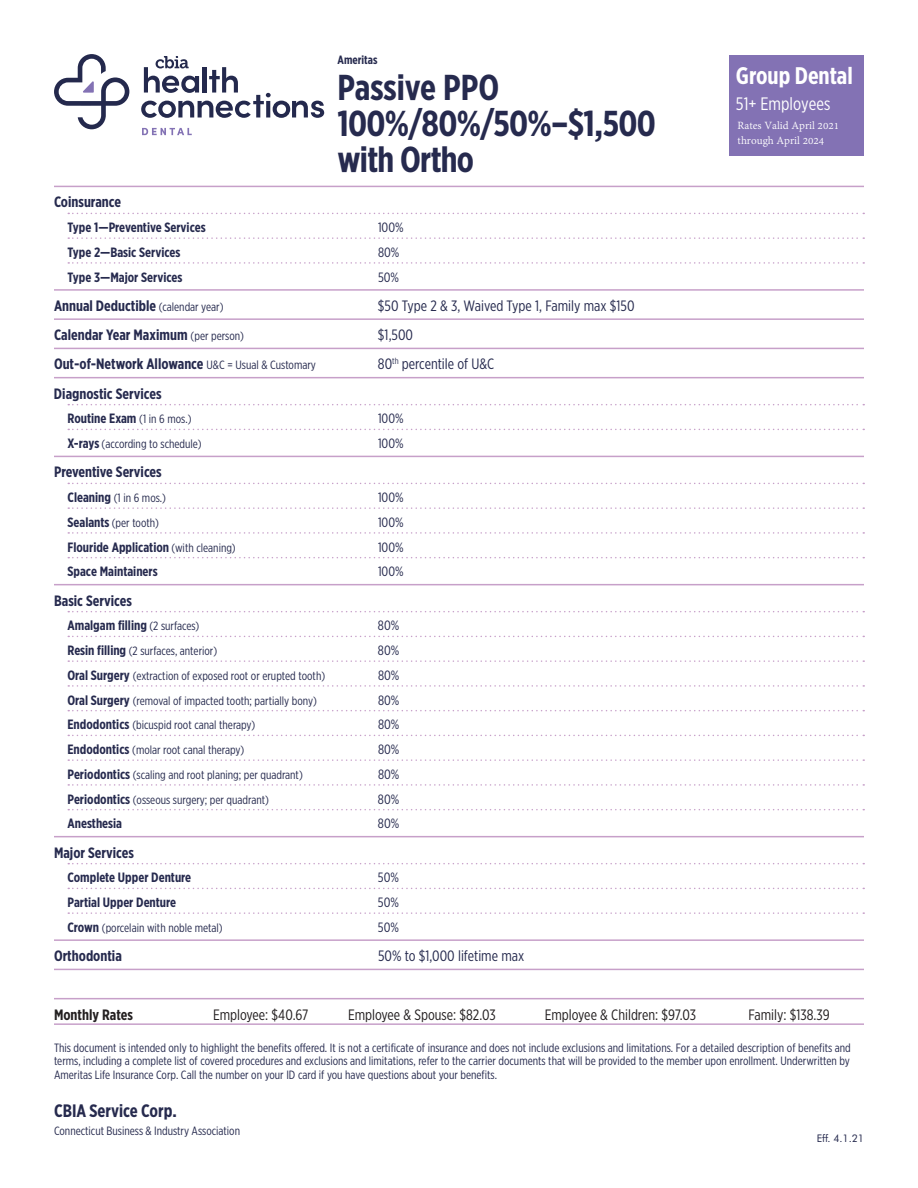
<style>
.page{position:relative;width:918px;height:1188px;background:#fff}
.page>*{position:absolute;margin:0;border:0;box-sizing:border-box;transform-origin:0 0}
.t1{font:700 36px/36px "Gotham X Narrow";letter-spacing:-.02em;color:#262a4e}
.t2{font:700 36px "Gotham X Narrow";color:#262a4e}
.t3{font:700 24px "Gotham X Narrow";color:#fff}
.t4{font:700 18px "Gotham X Narrow";color:#262a4e}
.t5{font:18px "Gotham X Narrow";color:#fff}
.Benefit_title{font:700 15px "Gotham X Narrow";color:#262a4e}
.Benefit_title-2{font:15px "Gotham X Narrow";color:#262a4e}
.Benefit_title-3{font:15px "Gotham X Narrow";color:#231f20}
.Benefit_title-4{font:700 15px "Gotham X Narrow";color:#231f20}
.Benefit_subcategory{font:700 13.5px "Gotham X Narrow";color:#262a4e}
.Benefit_subcategory-2{font:13.5px "Gotham X Narrow";color:#262a4e}
.Benefit_title-5{font:12px/13.5px "Gotham X Narrow";color:#262a4e;text-align:justify}
.Benefit_subcategory-3{font:12px "Gotham X Narrow";color:#262a4e}
.t6{font:12px/15px "Adobe Devanagari";color:#fff}
.t7{font:700 12px "Gotham X Narrow";color:#262a4e}
.t8{font:10.5px "Futura BT";color:#262a4e}
.s1{font-weight:400;font-size:12px}
.s2{font-weight:700;font-size:13.5px}
</style>
<div class="page">
<div style="left:729px;top:55px;width:135px;height:101px;background:#8372b4"></div>
<svg style="left:54px;top:54px;width:75px;height:75px"></svg>
<svg style="left:141px;top:56px;width:183px;height:62px"></svg>
<svg style="left:142px;top:128px;width:50px;height:7px"></svg>
<hr style="left:54px;top:186px;width:810px;height:1px;background:#c7a0c9">
<svg style="left:68px;top:213px;width:796px;height:1px"></svg>
<svg style="left:68px;top:237px;width:796px;height:2px"></svg>
<svg style="left:68px;top:262px;width:796px;height:2px"></svg>
<hr style="left:54px;top:289px;width:810px;height:2px;background:#c7a0c9">
<hr style="left:54px;top:318px;width:810px;height:2px;background:#c7a0c9">
<hr style="left:54px;top:348px;width:810px;height:1px;background:#c7a0c9">
<hr style="left:54px;top:377px;width:810px;height:1px;background:#c7a0c9">
<svg style="left:68px;top:404px;width:796px;height:1px"></svg>
<svg style="left:68px;top:429px;width:796px;height:1px"></svg>
<hr style="left:54px;top:456px;width:810px;height:1px;background:#c7a0c9">
<svg style="left:68px;top:483px;width:796px;height:1px"></svg>
<svg style="left:68px;top:507px;width:796px;height:2px"></svg>
<svg style="left:68px;top:532px;width:796px;height:2px"></svg>
<svg style="left:68px;top:557px;width:796px;height:1px"></svg>
<hr style="left:54px;top:584px;width:810px;height:1px;background:#c7a0c9">
<svg style="left:68px;top:611px;width:796px;height:1px"></svg>
<svg style="left:68px;top:636px;width:796px;height:1px"></svg>
<svg style="left:68px;top:660px;width:796px;height:2px"></svg>
<svg style="left:68px;top:685px;width:796px;height:2px"></svg>
<svg style="left:68px;top:710px;width:796px;height:1px"></svg>
<svg style="left:68px;top:735px;width:796px;height:1px"></svg>
<svg style="left:68px;top:759px;width:796px;height:2px"></svg>
<svg style="left:68px;top:784px;width:796px;height:2px"></svg>
<svg style="left:68px;top:809px;width:796px;height:1px"></svg>
<hr style="left:54px;top:836px;width:810px;height:1px;background:#c7a0c9">
<svg style="left:68px;top:863px;width:796px;height:1px"></svg>
<svg style="left:68px;top:888px;width:796px;height:1px"></svg>
<svg style="left:68px;top:912px;width:796px;height:2px"></svg>
<hr style="left:54px;top:939px;width:810px;height:2px;background:#c7a0c9">
<hr style="left:54px;top:969px;width:810px;height:1px;background:#c7a0c9">
<hr style="left:54px;top:998px;width:810px;height:1px;background:#c7a0c9">
<hr style="left:54px;top:1023px;width:810px;height:2px;background:#c7a0c9">
<p class="t7" style="left:338px;top:52px;width:41px">Ameritas</p>
<p class="t2" style="left:338px;top:65px;width:163px">Passive PPO</p>
<p class="t1" style="left:338px;top:105px;width:320px">100%/80%/50%–$1,500 with Ortho</p>
<p class="Benefit_title" style="left:54px;top:193px;width:69px">Coinsurance</p>
<p class="Benefit_subcategory" style="left:68px;top:219px;width:140px">Type 1—Preventive Services</p>
<p class="Benefit_subcategory-2" style="left:378px;top:219px;width:27px">100%</p>
<p class="Benefit_subcategory" style="left:68px;top:244px;width:114px">Type 2—Basic Services</p>
<p class="Benefit_subcategory-2" style="left:378px;top:244px;width:23px">80%</p>
<p class="Benefit_subcategory" style="left:68px;top:269px;width:116px">Type 3—Major Services</p>
<p class="Benefit_subcategory-2" style="left:378px;top:269px;width:23px">50%</p>
<p class="Benefit_title" style="left:54px;top:296px;width:171px">Annual Deductible <span class="s1">(calendar year)</span></p>
<p class="Benefit_title-2" style="left:378px;top:297px;width:258px">$50 Type 2 &amp; 3, Waived Type 1, Family max $150</p>
<p class="Benefit_title" style="left:54px;top:326px;width:192px">Calendar Year Maximum <span class="s1">(per person)</span></p>
<p class="Benefit_title-2" style="left:378px;top:326px;width:37px">$1,500</p>
<p class="Benefit_title" style="left:54px;top:355px;width:263px">Out-of-Network Allowance <span class="s1">U&amp;C = Usual &amp; Customary</span></p>
<p class="Benefit_title-2" style="left:378px;top:355px;width:118px">80<sup>th</sup> percentile of U&amp;C</p>
<p class="Benefit_title" style="left:54px;top:384px;width:109px">Diagnostic Services</p>
<p class="Benefit_subcategory" style="left:68px;top:410px;width:126px">Routine Exam <span class="s1">(1 in 6 mos.)</span></p>
<p class="Benefit_subcategory-2" style="left:378px;top:411px;width:27px">100%</p>
<p class="Benefit_subcategory-3" style="left:67px;top:437px;width:136px"><span class="s2">X-rays</span> (according to schedule)</p>
<p class="Benefit_subcategory-2" style="left:378px;top:435px;width:27px">100%</p>
<p class="Benefit_title" style="left:54px;top:463px;width:109px">Preventive Services</p>
<p class="Benefit_subcategory-3" style="left:67px;top:491px;width:100px"><span class="s2">Cleaning</span> (1 in 6 mos.)</p>
<p class="Benefit_subcategory-2" style="left:378px;top:489px;width:27px">100%</p>
<p class="Benefit_subcategory-3" style="left:67px;top:516px;width:93px"><span class="s2">Sealants</span> (per tooth)</p>
<p class="Benefit_subcategory-2" style="left:378px;top:514px;width:27px">100%</p>
<p class="Benefit_subcategory" style="left:68px;top:539px;width:170px">Flouride Application <span class="s1">(with cleaning)</span></p>
<p class="Benefit_subcategory-2" style="left:378px;top:539px;width:27px">100%</p>
<p class="Benefit_subcategory" style="left:68px;top:563px;width:92px">Space Maintainers</p>
<p class="Benefit_subcategory-2" style="left:378px;top:564px;width:27px">100%</p>
<p class="Benefit_title" style="left:54px;top:591px;width:79px">Basic Services</p>
<p class="Benefit_subcategory" style="left:68px;top:617px;width:133px">Amalgam filling <span class="s1">(2 surfaces)</span></p>
<p class="Benefit_subcategory-2" style="left:378px;top:618px;width:23px">80%</p>
<p class="Benefit_subcategory-3" style="left:68px;top:644px;width:151px"><span class="s2">Resin filling</span> (2 surfaces, anterior)</p>
<p class="Benefit_subcategory-2" style="left:378px;top:642px;width:23px">80%</p>
<p class="Benefit_subcategory-3" style="left:68px;top:669px;width:259px"><span class="s2">Oral Surgery</span> (extraction of exposed root or erupted tooth)</p>
<p class="Benefit_subcategory-2" style="left:378px;top:667px;width:23px">80%</p>
<p class="Benefit_subcategory-3" style="left:68px;top:693px;width:251px"><span class="s2">Oral Surgery</span> (removal of impacted tooth; partially bony)</p>
<p class="Benefit_subcategory-2" style="left:378px;top:692px;width:23px">80%</p>
<p class="Benefit_subcategory-3" style="left:68px;top:718px;width:189px"><span class="s2">Endodontics</span> (bicuspid root canal therapy)</p>
<p class="Benefit_subcategory-2" style="left:378px;top:717px;width:23px">80%</p>
<p class="Benefit_subcategory-3" style="left:67px;top:743px;width:178px"><span class="s2">Endodontics</span> (molar root canal therapy)</p>
<p class="Benefit_subcategory-2" style="left:378px;top:741px;width:23px">80%</p>
<p class="Benefit_subcategory-3" style="left:68px;top:768px;width:237px"><span class="s2">Periodontics</span> (scaling and root planing; per quadrant)</p>
<p class="Benefit_subcategory-2" style="left:378px;top:766px;width:23px">80%</p>
<p class="Benefit_subcategory-3" style="left:68px;top:792px;width:203px"><span class="s2">Periodontics</span> (osseous surgery; per quadrant)</p>
<p class="Benefit_subcategory-2" style="left:378px;top:791px;width:23px">80%</p>
<p class="Benefit_subcategory" style="left:68px;top:815px;width:56px">Anesthesia</p>
<p class="Benefit_subcategory-2" style="left:378px;top:816px;width:23px">80%</p>
<p class="Benefit_title" style="left:54px;top:843px;width:81px">Major Services</p>
<p class="Benefit_subcategory" style="left:68px;top:869px;width:125px">Complete Upper Denture</p>
<p class="Benefit_subcategory-2" style="left:378px;top:870px;width:23px">50%</p>
<p class="Benefit_subcategory" style="left:68px;top:894px;width:110px">Partial Upper Denture</p>
<p class="Benefit_subcategory-2" style="left:378px;top:894px;width:23px">50%</p>
<p class="Benefit_subcategory-3" style="left:67px;top:921px;width:157px"><span class="s2">Crown</span> (porcelain with noble metal)</p>
<p class="Benefit_subcategory-2" style="left:378px;top:919px;width:23px">50%</p>
<p class="Benefit_title" style="left:54px;top:947px;width:69px">Orthodontia</p>
<p class="Benefit_title-2" style="left:378px;top:947px;width:148px">50% to $1,000 lifetime max</p>
<h2 class="t3" style="left:736px;top:61px;width:118px">Group Dental</h2>
<h3 class="t5" style="left:736px;top:93px;width:96px">51+ Employees</h3>
<p class="t6" style="left:738px;top:119px;width:103px">Rates Valid April 2021 through April 2024</p>
<p class="Benefit_title-4" style="left:54px;top:1005px;width:80px">Monthly Rates</p>
<p class="Benefit_title-3" style="left:213px;top:1005px;width:97px">Employee: $40.67</p>
<p class="Benefit_title-3" style="left:348px;top:1005px;width:149px">Employee &amp; Spouse: $82.03</p>
<p class="Benefit_title-3" style="left:545px;top:1005px;width:153px">Employee &amp; Children: $97.03</p>
<p class="Benefit_title-3" style="left:749px;top:1005px;width:83px">Family: $138.39</p>
<p class="Benefit_title-5" style="left:54px;top:1041px;width:798px">This document is intended only to highlight the benefits offered. It is not a certificate of insurance and does not include exclusions and limitations. For a detailed description of benefits and terms, including a complete list of covered procedures and exclusions and limitations, refer to the carrier documents that will be provided to the member upon enrollment. Underwritten by Ameritas Life Insurance Corp. Call the number on your ID card if you have questions about your benefits.</p>
<h3 class="t4" style="left:54px;top:1099px;width:124px">CBIA Service Corp.</h3>
<p class="Benefit_title-5" style="left:54px;top:1123px;width:188px">Connecticut Business &amp; Industry Association</p>
<p class="t8" style="left:817px;top:1132px;width:49px">Eff. 4.1.21</p>
</div>
